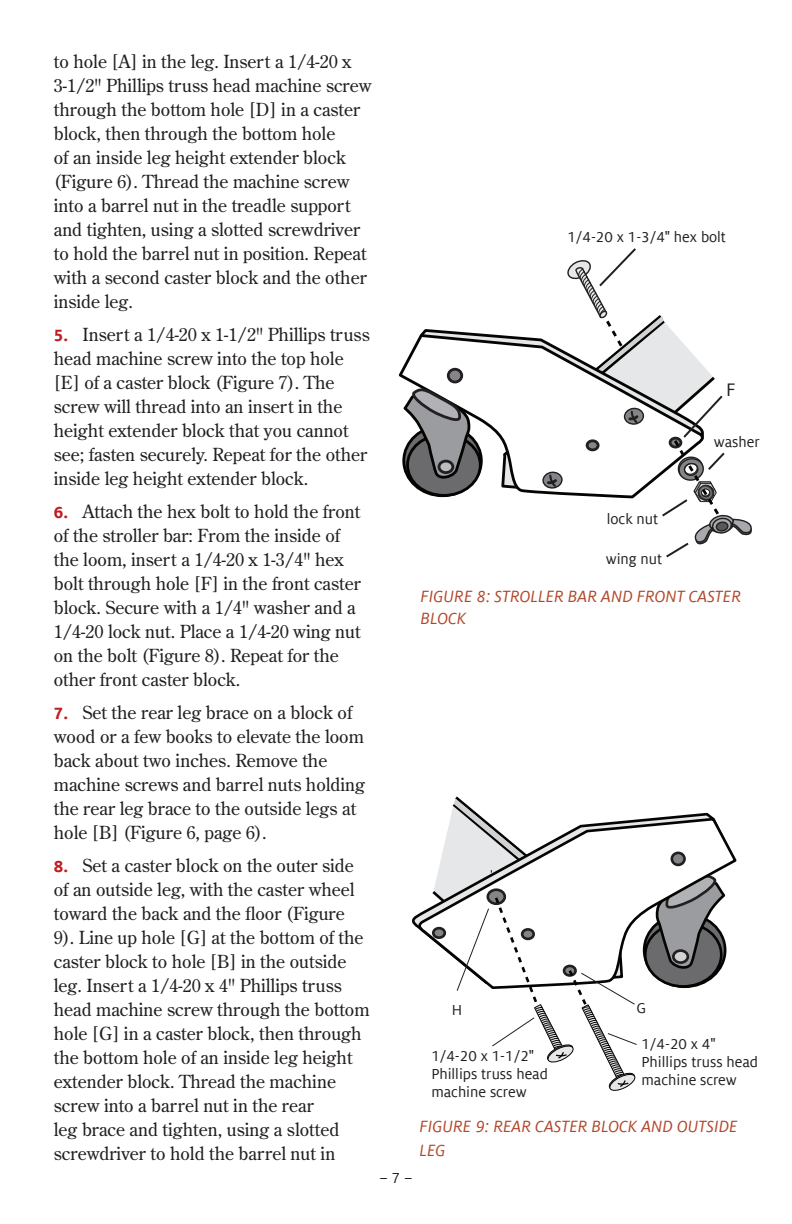
<style>
.page{position:relative;width:792px;height:1224px;background:#fff}
.page>*{position:absolute;margin:0;border:0;box-sizing:border-box;transform-origin:0 0}
.call-out{font:20px "Milo Offc";color:#231f20}
.t1{font:18px/24px "Century Old Style Std";color:#231f20}
.figure_label{font:italic 18px/24px "Milo Offc";color:#b1472a}
.call-out-2{font:16px/18px "Milo Offc";color:#231f20}
.s1{font-family:"Milo Offc";font-weight:700;color:#be1e23}
</style>
<div class="page">
<svg style="left:415px;top:816px;width:322px;height:172px"></svg>
<div style="left:672px;top:853px;width:13px;height:12px;background:#838588;border-radius:50%"></div>
<div style="left:671px;top:852px;width:15px;height:14px;border:3px solid #231f20;border-radius:50%"></div>
<svg style="left:430px;top:796px;width:208px;height:295px"></svg>
<svg style="left:402px;top:248px;width:350px;height:310px"></svg>
<p class="t1" style="left:54px;top:49px;width:319px">to hole [A] in the leg. Insert a 1/4-20 x 3-1/2" Phillips truss head machine screw through the bottom hole [D] in a caster block, then through the bottom hole<br>of an inside leg height extender block (Figure 6). Thread the machine screw into a barrel nut in the treadle support and tighten, using a slotted screwdriver to hold the barrel nut in position. Repeat with a second caster block and the other inside leg.</p>
<p class="t1" style="left:54px;top:322px;width:317px"><span class="s1">5.</span> Insert a 1/4-20 x 1-1/2" Phillips truss head machine screw into the top hole [E] of a caster block (Figure 7). The screw will thread into an insert in the height extender block that you cannot see; fasten securely. Repeat for the other inside leg height extender block.</p>
<p class="t1" style="left:54px;top:499px;width:309px"><span class="s1">6.</span> Attach the hex bolt to hold the front of the stroller bar: From the inside of the loom, insert a 1/4-20 x 1-3/4" hex bolt through hole [F] in the front caster block. Secure with a 1/4" washer and a 1/4-20 lock nut. Place a 1/4-20 wing nut on the bolt (Figure 8). Repeat for the other front caster block.</p>
<p class="t1" style="left:54px;top:700px;width:313px"><span class="s1">7.</span> Set the rear leg brace on a block of wood or a few books to elevate the loom back about two inches. Remove the machine screws and barrel nuts holding the rear leg brace to the outside legs at hole [B] (Figure 6, page 6).</p>
<p class="t1" style="left:54px;top:853px;width:317px"><span class="s1">8.</span> Set a caster block on the outer side of an outside leg, with the caster wheel toward the back and the floor (Figure 9). Line up hole [G] at the bottom of the caster block to hole [B] in the outside leg. Insert a 1/4-20 x 4" Phillips truss head machine screw through the bottom hole [G] in a caster block, then through the bottom hole of an inside leg height extender block. Thread the machine screw into a barrel nut in the rear<br>leg brace and tighten, using a slotted screwdriver to hold the barrel nut in</p>
<p class="call-out-2" style="left:380px;top:1169px;width:34px">– 7 –</p>
<p class="call-out-2" style="left:567px;top:229px;width:160px">1/4-20 x 1-3/4" hex bolt</p>
<p class="call-out" style="left:726px;top:379px;width:11px">F</p>
<p class="call-out-2" style="left:607px;top:510px;width:53px">lock nut</p>
<p class="call-out-2" style="left:606px;top:550px;width:58px">wing nut</p>
<p class="call-out-2" style="left:714px;top:433px;width:48px">washer</p>
<p class="figure_label" style="left:421px;top:586px;width:322px;line-height:22px">FIGURE 8: STROLLER BAR AND FRONT CASTER<br>BLOCK</p>
<p class="call-out-2" style="left:452px;top:1001px;width:12px">H</p>
<p class="call-out-2" style="left:637px;top:999px;width:11px">G</p>
<p class="call-out-2" style="left:641px;top:1035px;width:118px">1/4-20 x 4"<br>Phillips truss head machine screw</p>
<p class="call-out-2" style="left:431px;top:1047px;width:118px">1/4-20 x 1-1/2"<br>Phillips truss head machine screw</p>
<p class="figure_label" style="left:419px;top:1115px;width:320px">FIGURE 9: REAR CASTER BLOCK AND OUTSIDE<br>LEG</p>
</div>
